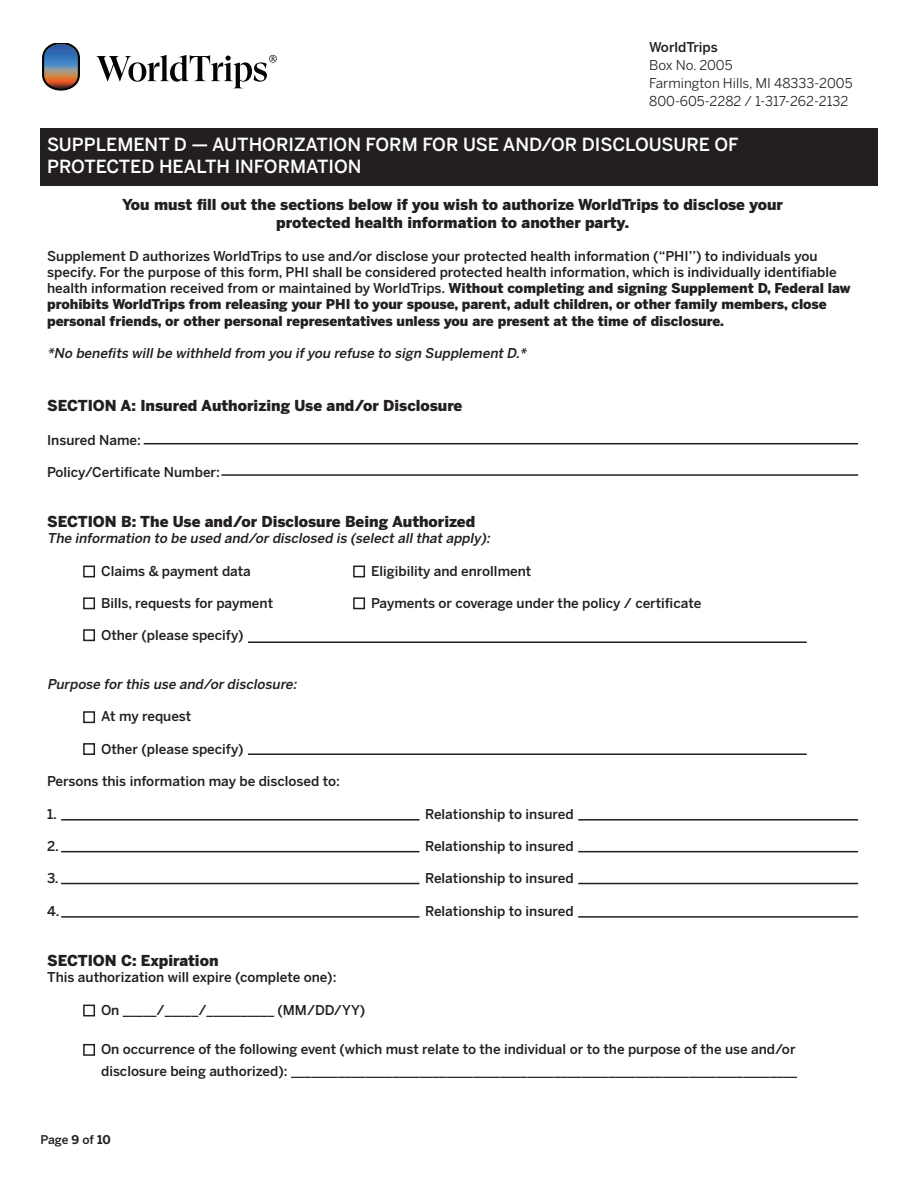
<style>
.page{position:relative;width:918px;height:1188px;background:#fff}
.page>*{position:absolute;margin:0;border:0;box-sizing:border-box;transform-origin:0 0}
.t1{font:500 18px "Benton Sans";color:#fff}
.t2{font:900 15px/18px "Benton Sans";color:#231f20;text-align:center}
.t3{font:500 13.5px/16.2px "Benton Sans";color:#231f20}
.t4{font:italic 500 13.5px "Benton Sans";color:#231f20}
.t5{font:13.5px/18px "Benton Sans";color:#231f20}
.t6{font:500 12px "Benton Sans";letter-spacing:-.015em;color:#231f20}
.s1{font-weight:900}
.s2{font-weight:700}
</style>
<div class="page">
<svg style="left:42px;top:44px;width:38px;height:47px;background:#747683"></svg>
<svg style="left:96px;top:55px;width:181px;height:33px"></svg>
<div style="left:40px;top:129px;width:838px;height:57px;background:#231f20"></div>
<hr style="left:144px;top:443px;width:714px;height:1px;background:#231f20">
<hr style="left:248px;top:642px;width:559px;height:1px;background:#231f20">
<hr style="left:248px;top:753px;width:559px;height:2px;background:#231f20">
<hr style="left:61px;top:819px;width:358px;height:2px;background:#231f20">
<hr style="left:61px;top:851px;width:358px;height:1px;background:#231f20">
<hr style="left:221px;top:474px;width:637px;height:2px;background:#231f20">
<div style="left:83px;top:566px;width:12px;height:11px;border:2px solid #231f20"></div>
<div style="left:353px;top:566px;width:12px;height:11px;border:2px solid #231f20"></div>
<div style="left:83px;top:597px;width:12px;height:12px;border:2px solid #231f20"></div>
<div style="left:83px;top:711px;width:12px;height:12px;border:2px solid #231f20"></div>
<div style="left:83px;top:1005px;width:12px;height:11px;border:2px solid #231f20"></div>
<div style="left:353px;top:597px;width:12px;height:12px;border:2px solid #231f20"></div>
<div style="left:83px;top:629px;width:12px;height:12px;border:2px solid #231f20"></div>
<div style="left:83px;top:743px;width:12px;height:12px;border:2px solid #231f20"></div>
<div style="left:83px;top:1044px;width:12px;height:12px;border:2px solid #231f20"></div>
<hr style="left:61px;top:883px;width:358px;height:1px;background:#231f20">
<hr style="left:61px;top:916px;width:358px;height:2px;background:#231f20">
<hr style="left:578px;top:819px;width:280px;height:2px;background:#231f20">
<hr style="left:578px;top:851px;width:280px;height:1px;background:#231f20">
<hr style="left:578px;top:883px;width:280px;height:1px;background:#231f20">
<hr style="left:578px;top:916px;width:280px;height:2px;background:#231f20">
<p class="t3" style="left:649px;top:39px;width:70px">WorldTrips</p>
<p class="t5" style="left:649px;top:56px;width:205px">Box No. 2005<br>Farmington Hills, MI 48333-2005<br>800-605-2282 / 1-317-262-2132</p>
<p class="t1" style="left:47px;top:134px;width:693px">SUPPLEMENT D — AUTHORIZATION FORM FOR USE AND/OR DISCLOUSURE OF</p>
<p class="t1" style="left:47px;top:156px;width:316px">PROTECTED HEALTH INFORMATION</p>
<p class="t2" style="left:122px;top:196px;width:662px">You must fill out the sections below if you wish to authorize WorldTrips to disclose your protected health information to another party.</p>
<p class="t3" style="left:47px;top:248px;width:805px">Supplement D authorizes WorldTrips to use and/or disclose your protected health information (“PHI’’) to individuals you specify. For the purpose of this form, PHI shall be considered protected health information, which is individually identifiable health information received from or maintained by WorldTrips. <span class="s1">Without completing and signing Supplement D, Federal law prohibits WorldTrips from releasing your PHI to your spouse, parent, adult children, or other family members, close personal friends, or other personal representatives unless you are present at the time of disclosure.</span></p>
<p class="t4" style="left:47px;top:345px;width:484px">*No benefits willbe withheld from you ifyou refuse to sign Supplement D.*</p>
<p class="t2" style="left:47px;top:396px;width:417px">SECTION A: Insured Authorizing Use and/or Disclosure</p>
<p class="t3" style="left:47px;top:432px;width:95px">Insured Name:</p>
<p class="t3" style="left:47px;top:464px;width:174px">Policy/Certificate Number:</p>
<p class="t2" style="left:47px;top:512px;width:430px">SECTION B: The Use and/or Disclosure Being Authorized</p>
<p class="t4" style="left:47px;top:530px;width:447px">The information to be used and/or disclosed is (select allthat apply):</p>
<p class="t3" style="left:101px;top:562px;width:151px">Claims &amp; payment data</p>
<p class="t3" style="left:371px;top:562px;width:162px">Eligibility and enrollment</p>
<p class="t3" style="left:101px;top:595px;width:174px">Bills, requests for payment</p>
<p class="t3" style="left:371px;top:595px;width:332px">Payments or coverage under the policy / certificate</p>
<p class="t3" style="left:101px;top:627px;width:144px">Other (please specify)</p>
<p class="t4" style="left:47px;top:676px;width:254px">Purpose for this use and/or disclosure:</p>
<p class="t3" style="left:101px;top:708px;width:92px">At my request</p>
<p class="t3" style="left:101px;top:741px;width:144px">Other (please specify)</p>
<p class="t3" style="left:47px;top:773px;width:294px">Persons this information may be disclosed to:</p>
<p class="t3" style="left:47px;top:805px;width:11px">1.</p>
<p class="t3" style="left:425px;top:805px;width:150px">Relationship to insured</p>
<p class="t3" style="left:47px;top:838px;width:13px">2.</p>
<p class="t3" style="left:425px;top:838px;width:150px">Relationship to insured</p>
<p class="t3" style="left:47px;top:870px;width:13px">3.</p>
<p class="t3" style="left:425px;top:870px;width:150px">Relationship to insured</p>
<p class="t3" style="left:47px;top:903px;width:14px">4.</p>
<p class="t3" style="left:425px;top:903px;width:150px">Relationship to insured</p>
<p class="t2" style="left:47px;top:952px;width:173px">SECTION C: Expiration</p>
<p class="t3" style="left:47px;top:969px;width:291px">This authorization will expire (complete one):</p>
<p class="t3" style="left:101px;top:1002px;width:266px">On _____/_____/__________ (MM/DD/YY)</p>
<p class="t3" style="left:101px;top:1037px;width:698px;line-height:22.5px">On occurrence of the following event (which must relate to the individual or to the purpose of the use and/or disclosure being authorized): ___________________________________________________________________________</p>
<p class="t6" style="left:41px;top:1133px;width:72px">Page <span class="s2">9</span> of <span class="s2">10</span></p>
</div>
